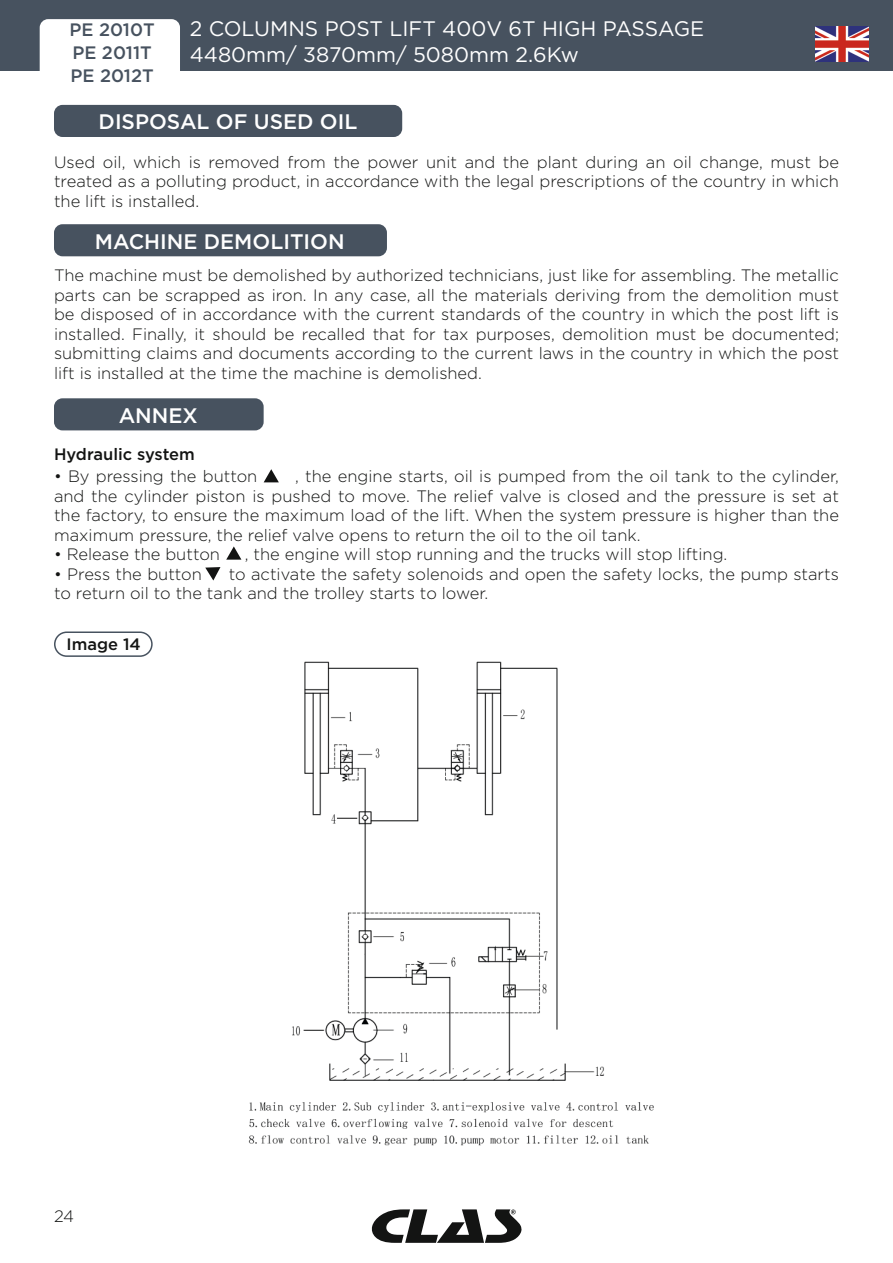
<style>
.page{position:relative;width:893px;height:1263px;background:#fff}
.page>*{position:absolute;margin:0;border:0;box-sizing:border-box;transform-origin:0 0}
.t1{font:21px/25.5px "Gotham";color:#fff}
.t2{font:500 21px "Gotham";color:#fff}
.t3{font:500 18px "Gotham";color:#47525f}
.t4{font:300 16.5px/19.5px "Gotham";color:#131413;text-align:justify}
.t5{font:500 16.5px "Gotham";color:#131413}
</style>
<div class="page">
<div style="left:0;top:0;width:893px;height:71px;background:#47525f"></div>
<div style="left:40px;top:19px;width:140px;height:70px;background:#fff;border-radius:9px"></div>
<svg style="left:371px;top:1209px;width:151px;height:34px"></svg>
<img style="left:816px;top:26px;width:53px;height:35px">
<div style="left:54px;top:105px;width:348px;height:32px;background:#47525f;border-radius:9px"></div>
<div style="left:54px;top:224px;width:333px;height:32px;background:#47525f;border-radius:9px"></div>
<div style="left:54px;top:398px;width:210px;height:32px;background:#47525f;border-radius:9px"></div>
<img style="left:248px;top:661px;width:406px;height:485px">
<div style="left:54px;top:631px;width:99px;height:26px;border:2px solid #47525f;border-radius:12px"></div>
<svg style="left:264px;top:469px;width:15px;height:13px"></svg>
<svg style="left:226px;top:546px;width:15px;height:14px"></svg>
<svg style="left:205px;top:567px;width:15px;height:13px"></svg>
<p class="t3" style="left:70px;top:18px;width:87px">PE 2010T</p>
<p class="t3" style="left:72px;top:41px;width:81px">PE 2011T</p>
<p class="t3" style="left:71px;top:64px;width:85px">PE 2012T</p>
<p class="t1" style="left:190px;top:16px;width:516px">2 COLUMNS POST LIFT 400V 6T HIGH PASSAGE<br>4480mm/ 3870mm/ 5080mm 2.6Kw</p>
<p class="t2" style="left:99px;top:108px;width:260px">DISPOSAL OF USED OIL</p>
<p class="t4" style="left:54px;top:152px;width:787px">Used oil, which is removed from the power unit and the plant during an oil change, must be treated as a polluting product, in accordance with the legal prescriptions of the country in which the lift is installed.</p>
<p class="t2" style="left:95px;top:227px;width:251px">MACHINE DEMOLITION</p>
<p class="t4" style="left:54px;top:265px;width:786px">The machine must be demolished by authorized technicians, just like for assembling. The metallic parts can be scrapped as iron. In any case, all the materials deriving from the demolition must be disposed of in accordance with the current standards of the country in which the post lift is installed. Finally, it should be recalled that for tax purposes, demolition must be documented; submitting claims and documents according to the current laws in the country in which the post lift is installed at the time the machine is demolished.</p>
<p class="t2" style="left:119px;top:402px;width:81px">ANNEX</p>
<p class="t5" style="left:54px;top:443px;width:142px">Hydraulic system</p>
<p class="t4" style="left:54px;top:466px;width:205px">• By pressing the button</p>
<p class="t4" style="left:54px;top:466px;width:787px;text-indent:241px">, the engine starts, oil is pumped from the oil tank to the cylinder, and the cylinder piston is pushed to move. The relief valve is closed and the pressure is set at the factory, to ensure the maximum load of the lift. When the system pressure is higher than the maximum pressure, the relief valve opens to return the oil to the oil tank.</p>
<p class="t4" style="left:54px;top:544px;width:168px">• Release the button</p>
<p class="t4" style="left:245px;top:544px;width:484px">, the engine will stop running and the trucks will stop lifting.</p>
<p class="t4" style="left:54px;top:564px;width:149px">• Press the button</p>
<p class="t4" style="left:54px;top:564px;width:786px;text-indent:175px">to activate the safety solenoids and open the safety locks, the pump starts to return oil to the tank and the trolley starts to lower.</p>
<p class="t5" style="left:67px;top:633px;width:76px">Image 14</p>
<p class="t4" style="left:54px;top:1206px;width:22px">24</p>
</div>
